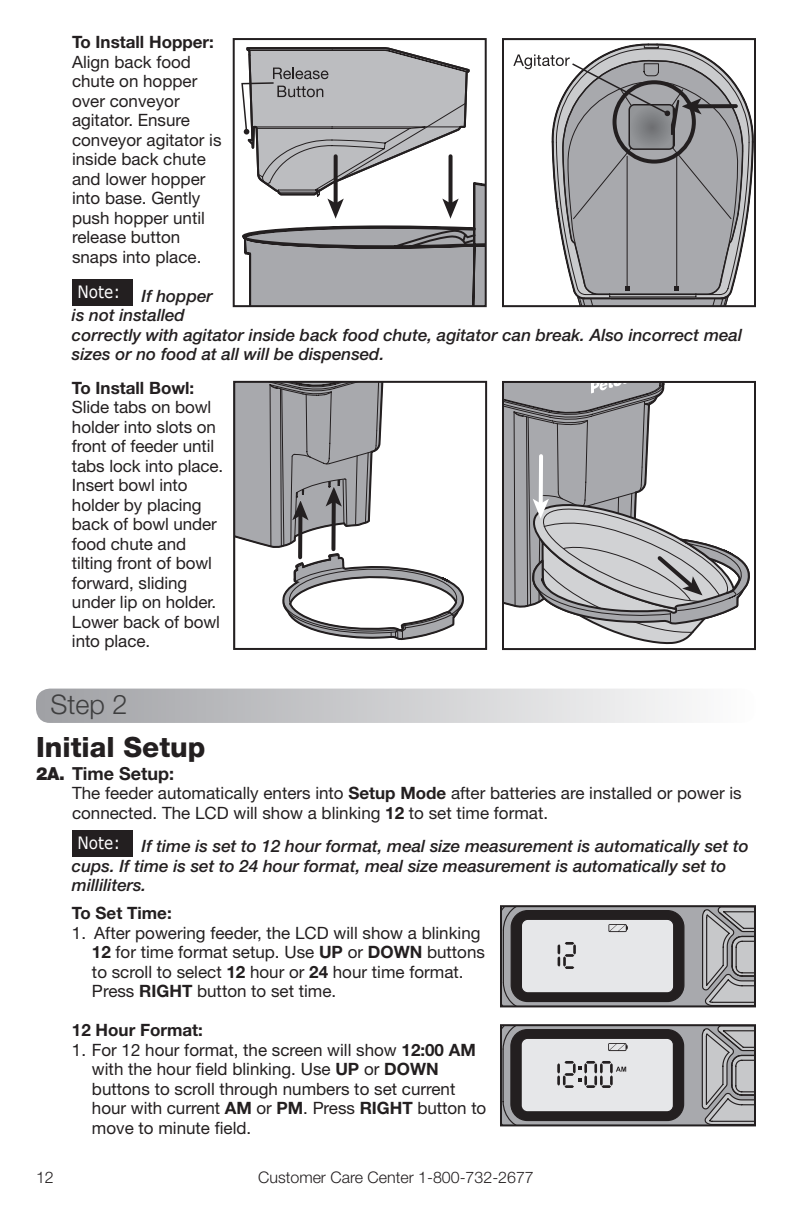
<style>
.page{position:relative;width:792px;height:1224px;background:#fff}
.page>*{position:absolute;margin:0;border:0;box-sizing:border-box;transform-origin:0 0}
.t1{font:800 28px "Helvetica Neue";color:#231f20}
.t2{font:300 27px "Helvetica Neue";color:#3e3e3f}
.t3{font:700 18px "Helvetica Neue LT Std";color:#231f20}
.t4{font:17px/19.4px "Helvetica Neue LT Std";color:#231f20}
.t5{font:italic 500 17px/19.4px "Helvetica Neue LT Std";color:#231f20}
.t6{font:700 17px "Helvetica Neue LT Std";color:#231f20}
.t7{font:17px "Verdana";color:#fff;scale:.9 1}
.t8{font:300 16px "Helvetica Neue";color:#231f20}
.s1{font-weight:900}
.s2{font-weight:700}
</style>
<div class="page">
<div style="left:72px;top:279px;width:60px;height:27px;background:#231f20"></div>
<div style="left:72px;top:830px;width:60px;height:27px;background:#231f20"></div>
<svg style="left:513px;top:43px;width:240px;height:261px"></svg>
<div style="left:502px;top:38px;width:254px;height:269px;border:2px solid #231f20"></div>
<svg style="left:241px;top:48px;width:243px;height:256px"></svg>
<div style="left:233px;top:38px;width:254px;height:269px;border:2px solid #231f20"></div>
<svg style="left:236px;top:384px;width:228px;height:256px"></svg>
<div style="left:233px;top:381px;width:254px;height:269px;border:2px solid #231f20"></div>
<svg style="left:505px;top:384px;width:245px;height:261px"></svg>
<div style="left:502px;top:381px;width:254px;height:269px;border:2px solid #231f20"></div>
<div style="left:36px;top:689px;width:720px;height:34px;background:linear-gradient(to right,#9fa0a4,#fefefe);border-radius:14px"></div>
<svg style="left:503px;top:908px;width:250px;height:96px;background:#a5a5a7"></svg>
<div style="left:500px;top:905px;width:256px;height:102px;border:2px solid #231f20"></div>
<svg style="left:503px;top:1027px;width:250px;height:96px;background:#a3a3a5"></svg>
<div style="left:500px;top:1024px;width:256px;height:102px;border:2px solid #231f20"></div>
<p class="t6" style="left:72px;top:32px;width:143px">To Install Hopper:</p>
<p class="t4" style="left:72px;top:52px;width:151px">Align back food chute on hopper over conveyor agitator. Ensure conveyor agitator is inside back chute and lower hopper into base. Gently push hopper until release button snaps into place.</p>
<p class="t7" style="left:78px;top:281px;width:49px">Note:</p>
<p class="t5" style="left:72px;top:286px;width:672px;text-indent:70px">If hopper<br>is not installed<br>correctly with agitator inside back food chute, agitator can break. Also incorrect meal sizes or no food at all will be dispensed.</p>
<p class="t6" style="left:72px;top:377px;width:124px">To Install Bowl:</p>
<p class="t4" style="left:72px;top:397px;width:153px">Slide tabs on bowl holder into slots on front of feeder until tabs lock into place.<br>Insert bowl into holder by placing back of bowl under food chute and tilting front of bowl forward, sliding under lip on holder.<br>Lower back of bowl into place.</p>
<h2 class="t2" style="left:50px;top:688px;width:79px">Step 2</h2>
<h1 class="t1" style="left:36px;top:730px;width:171px">Initial Setup</h1>
<p class="t3" style="left:36px;top:762px;width:140px"><span class="s1">2A.</span> Time Setup:</p>
<p class="t4" style="left:72px;top:783px;width:671px">The feeder automatically enters into <span class="s2">Setup Mode</span> after batteries are installed or power is connected. The LCD will show a blinking <span class="s2">12</span> to set time format.</p>
<p class="t7" style="left:78px;top:832px;width:49px">Note:</p>
<p class="t5" style="left:72px;top:836px;width:678px;text-indent:70px">If time is set to 12 hour format, meal size measurement is automatically set to cups. If time is set to 24 hour format, meal size measurement is automatically set to milliliters.</p>
<p class="t6" style="left:72px;top:903px;width:101px">To Set Time:</p>
<p class="t4" style="left:92px;top:923px;width:395px;text-indent:-20px">1. After powering feeder, the LCD will show a blinking <span class="s2">12</span> for time format setup. Use <span class="s2">UP</span> or <span class="s2">DOWN</span> buttons to scroll to select <span class="s2">12</span> hour or <span class="s2">24</span> hour time format.<br>Press <span class="s2">RIGHT</span> button to set time.</p>
<p class="t6" style="left:72px;top:1020px;width:132px">12 Hour Format:</p>
<p class="t4" style="left:92px;top:1040px;width:396px;text-indent:-20px">1. For 12 hour format, the screen will show <span class="s2">12:00 AM </span>with the hour field blinking. Use <span class="s2">UP</span> or <span class="s2">DOWN </span>buttons to scroll through numbers to set current hour with current <span class="s2">AM</span> or <span class="s2">PM</span>. Press <span class="s2">RIGHT</span> button to move to minute field.</p>
<p class="t8" style="left:36px;top:1167px;width:19px">12</p>
<p class="t8" style="left:258px;top:1167px;width:277px">Customer Care Center 1-800-732-2677</p>
</div>
